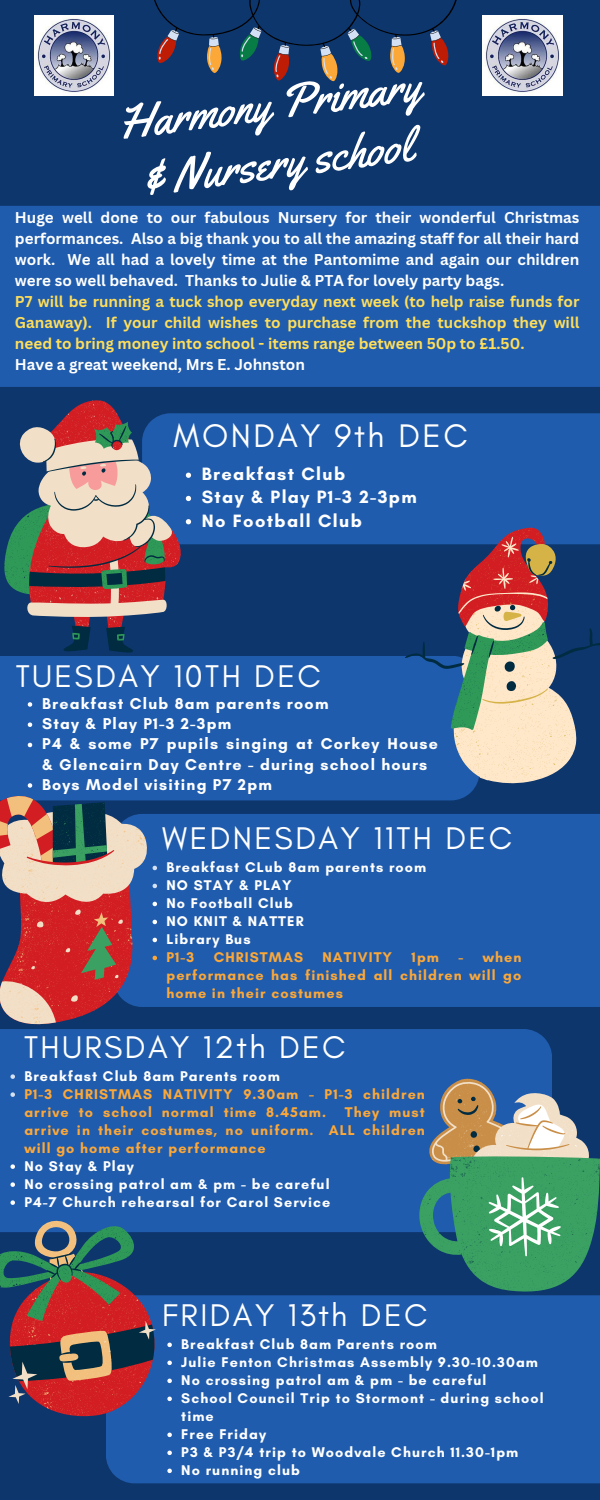
<style>
.page{position:relative;width:600px;height:1500px;background:#0d366d}
.page>*{position:absolute;margin:0;border:0;box-sizing:border-box;transform-origin:0 0}
.t1{font:47px/58.7px "Yellowtail";color:#fff;text-align:center}
.t2{font:33.3px "Glacial Indifference";letter-spacing:.075em;color:#fff}
.t3{font:32px "Glacial Indifference";letter-spacing:.075em;color:#fff}
.t4{font:700 18.2px "Glacial Indifference";letter-spacing:.075em;color:#fff}
.t5{font:700 16px/20.2px "Glacial Indifference";letter-spacing:.075em;color:#fff}
.t6{font:700 15.2px/21px "Canva Sans";color:#fff}
.t7{font:700 14.3px/18px "Glacial Indifference";letter-spacing:.075em;color:#fff}
.t8{font:700 14.3px/18px "Glacial Indifference";letter-spacing:.075em;color:#fca838;text-align:justify}
.s1{color:#ffde59}
</style>
<div class="page">
<div style="left:0;top:206px;width:600px;height:181px;background:#205cad"></div>
<div style="left:0;top:656px;width:477px;height:144px;background:#205cad"></div>
<div style="left:157px;top:814px;width:443px;height:193px;background:#205cad"></div>
<div style="left:0;top:1029px;width:552px;height:203px;background:#205cad"></div>
<svg style="left:418px;top:1079px;width:182px;height:213px"></svg>
<div style="left:106px;top:1295px;width:494px;height:188px;background:#205cad"></div>
<img style="left:34px;top:16px;width:80px;height:79px">
<img style="left:483px;top:16px;width:79px;height:79px">
<svg style="left:154px;top:0;width:303px;height:82px"></svg>
<div style="left:191px;top:413px;width:409px;height:131px;background:#205cad"></div>
<svg style="left:4px;top:400px;width:187px;height:253px"></svg>
<svg style="left:405px;top:527px;width:195px;height:257px"></svg>
<svg style="left:28px;top:702px;width:4px;height:5px"></svg>
<svg style="left:28px;top:722px;width:4px;height:5px"></svg>
<svg style="left:28px;top:743px;width:4px;height:4px"></svg>
<svg style="left:0;top:783px;width:157px;height:248px;background:#8a6474"></svg>
<svg style="left:10px;top:1074px;width:5px;height:5px"></svg>
<svg style="left:10px;top:1092px;width:5px;height:5px"></svg>
<svg style="left:10px;top:1164px;width:5px;height:5px"></svg>
<svg style="left:10px;top:1182px;width:5px;height:5px"></svg>
<svg style="left:10px;top:1200px;width:5px;height:5px"></svg>
<svg style="left:0;top:1218px;width:172px;height:202px"></svg>
<svg style="left:167px;top:1433px;width:5px;height:4px"></svg>
<svg style="left:167px;top:1451px;width:5px;height:4px"></svg>
<svg style="left:167px;top:1469px;width:5px;height:4px"></svg>
<h5 class="t1" style="left:114px;top:93px;width:306px;rotate:-7deg">Harmony Primary &amp; Nursery school</h5>
<p class="t6" style="left:15px;top:206px;width:566px">Huge well done to our fabulous Nursery for their wonderful Christmas performances. Also a big thank you to all the amazing staff for all their hard work. We all had a lovely time at the Pantomime and again our children were so well behaved. Thanks to Julie &amp; PTA for lovely party bags.<br><span class="s1">P7 will be running a tuck shop everyday next week (to help raise funds for Ganaway). If your child wishes to purchase from the tuckshop they will need to bring money into school - items range between 50p to £1.50.<br></span>Have a great weekend, Mrs E. Johnston</p>
<p class="t2" style="left:174px;top:416px;width:296px">MONDAY 9th DEC</p>
<h3 class="t4" style="left:202px;top:463px;width:145px">Breakfast Club</h3>
<p class="t4" style="left:202px;top:486px;width:216px">Stay &amp; Play P1-3 2-3pm</p>
<p class="t4" style="left:202px;top:509px;width:162px">No Football Club</p>
<p class="t3" style="left:16px;top:656px;width:307px">TUESDAY 10TH DEC</p>
<p class="t5" style="left:42px;top:693px;width:288px">Breakfast Club 8am parents room</p>
<p class="t5" style="left:42px;top:714px;width:191px">Stay &amp; Play P1-3 2-3pm</p>
<h2 class="t5" style="left:42px;top:734px;width:397px">P4 &amp; some P7 pupils singing at Corkey House &amp; Glencairn Day Centre - during school hours</h2>
<p class="t5" style="left:42px;top:774px;width:231px">Boys Model visiting P7 2pm</p>
<p class="t3" style="left:162px;top:819px;width:351px">WEDNESDAY 11TH DEC</p>
<p class="t7" style="left:166px;top:858px;width:261px">Breakfast CLub 8am parents room</p>
<p class="t7" style="left:166px;top:876px;width:127px">NO STAY &amp; PLAY</p>
<p class="t7" style="left:166px;top:894px;width:128px">No Football Club</p>
<h2 class="t7" style="left:166px;top:912px;width:139px">NO KNIT &amp; NATTER</h2>
<p class="t7" style="left:166px;top:930px;width:86px">Library Bus</p>
<p class="t8" style="left:166px;top:948px;width:29px">P1-3</p>
<p class="t8" style="left:214px;top:948px;width:91px">CHRISTMAS</p>
<p class="t8" style="left:323px;top:948px;width:71px">NATIVITY</p>
<p class="t8" style="left:412px;top:948px;width:29px">1pm</p>
<p class="t8" style="left:166px;top:948px;width:356px;text-indent:292px">- when performance has finished all children will go home in their costumes</p>
<p class="t3" style="left:24px;top:1028px;width:323px">THURSDAY 12th DEC</p>
<p class="t7" style="left:24px;top:1067px;width:257px">Breakfast Club 8am Parents room</p>
<p class="t8" style="left:24px;top:1085px;width:402px">P1-3 CHRISTMAS NATIVITY 9.30am - P1-3 children arrive to school normal time 8.45am.</p>
<p class="t8" style="left:24px;top:1103px;width:402px;text-indent:321px">They must arrive in their costumes, no uniform. ALL children will go home after performance</p>
<p class="t7" style="left:24px;top:1157px;width:111px">No Stay &amp; Play</p>
<h3 class="t7" style="left:24px;top:1175px;width:307px">No crossing patrol am &amp; pm - be careful</h3>
<p class="t7" style="left:24px;top:1193px;width:307px">P4-7 Church rehearsal for Carol Service</p>
<p class="t3" style="left:162px;top:1296px;width:267px">FRIDAY 13th DEC</p>
<p class="t7" style="left:181px;top:1335px;width:257px">Breakfast Club 8am Parents room</p>
<p class="t7" style="left:181px;top:1353px;width:358px">Julie Fenton Christmas Assembly 9.30-10.30am</p>
<p class="t7" style="left:181px;top:1371px;width:307px">No crossing patrol am &amp; pm - be careful</p>
<p class="t7" style="left:181px;top:1389px;width:364px">School Council Trip to Stormont - during school time</p>
<p class="t7" style="left:181px;top:1425px;width:86px">Free Friday</p>
<p class="t7" style="left:181px;top:1443px;width:339px">P3 &amp; P3/4 trip to Woodvale Church 11.30-1pm</p>
<p class="t7" style="left:181px;top:1461px;width:120px">No running club</p>
</div>
